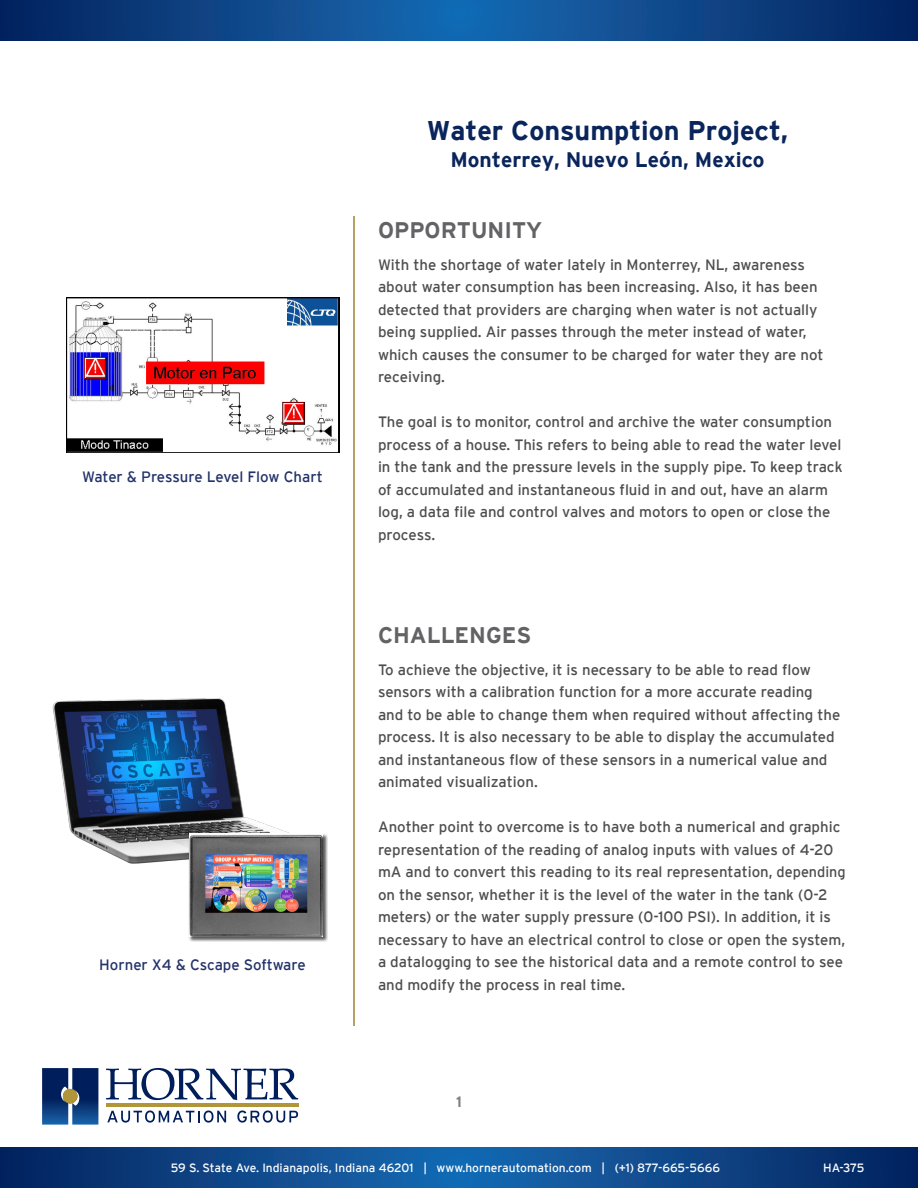
<style>
.page{position:relative;width:918px;height:1188px;background:#fff}
.page>*{position:absolute;margin:0;border:0;box-sizing:border-box;transform-origin:0 0}
.t1{font:700 27px "Interstate";color:#09255b}
.t2{font:700 22.5px "Interstate";color:#636366}
.t3{font:700 21px "Interstate";color:#09255b}
.t4{font:15px/22.5px "Interstate";color:#4d4d4f}
.t5{font:15px "Interstate";color:#22326a}
.t6{font:700 15px "Interstate";color:#7e8083}
.t7{font:12px "Interstate";color:#fff}
</style>
<div class="page">
<img style="left:66px;top:297px;width:273px;height:156px">
<svg style="left:0;top:1148px;width:918px;height:40px;background:#0d4687"></svg>
<svg style="left:0;top:0;width:918px;height:40px;background:#0d4687"></svg>
<svg style="left:106px;top:1068px;width:192px;height:32px"></svg>
<hr style="left:106px;top:1103px;width:193px;height:4px;background:#b19539">
<svg style="left:42px;top:1068px;width:56px;height:57px;background:#1c427a"></svg>
<div style="left:63px;top:1089px;width:14px;height:14px;background:#b19539;border-radius:50%"></div>
<svg style="left:107px;top:1111px;width:119px;height:12px"></svg>
<svg style="left:237px;top:1111px;width:61px;height:12px"></svg>
<hr style="left:353px;top:216px;width:2px;height:810px;background:#9d8534">
<img style="left:52px;top:698px;width:237px;height:166px">
<div style="left:188px;top:833px;width:140px;height:109px;background:#231f20;opacity:.75"></div>
<img style="left:189px;top:834px;width:134px;height:103px">
<p class="t1" style="left:427px;top:115px;width:363px">Water Consumption Project,</p>
<p class="t3" style="left:450px;top:148px;width:316px">Monterrey, Nuevo León, Mexico</p>
<p class="t5" style="left:82px;top:468px;width:242px">Water &amp; Pressure Level Flow Chart</p>
<p class="t5" style="left:99px;top:957px;width:208px">Horner X4 &amp; Cscape Software</p>
<p class="t2" style="left:378px;top:217px;width:166px">OPPORTUNITY</p>
<p class="t4" style="left:378px;top:253px;width:441px">With the shortage of water lately in Monterrey, NL, awareness about water consumption has been increasing. Also, it has been detected that providers are charging when water is not actually</p>
<p class="t4" style="left:378px;top:320px;width:447px">being supplied. Air passes through the meter instead of water, which causes the consumer to be charged for water they are not</p>
<p class="t4" style="left:378px;top:365px;width:69px">receiving.</p>
<p class="t4" style="left:378px;top:410px;width:466px">The goal is to monitor, control and archive the water consumption process of a house. This refers to being able to read the water level in the tank and the pressure levels in the supply pipe. To keep track of accumulated and instantaneous fluid in and out, have an alarm log, a data file and control valves and motors to open or close the process.</p>
<p class="t2" style="left:378px;top:623px;width:155px">CHALLENGES</p>
<p class="t4" style="left:378px;top:658px;width:464px">To achieve the objective, it is necessary to be able to read flow sensors with a calibration function for a more accurate reading and to be able to change them when required without affecting the process. It is also necessary to be able to display the accumulated and instantaneous flow of these sensors in a numerical value and animated visualization.</p>
<p class="t4" style="left:378px;top:815px;width:469px">Another point to overcome is to have both a numerical and graphic representation of the reading of analog inputs with values of 4-20 mA and to convert this reading to its real representation, depending on the sensor, whether it is the level of the water in the tank (0-2 meters) or the water supply pressure (0-100 PSI). In addition, it is necessary to have an electrical control to close or open the system, a datalogging to see the historical data and a remote control to see and modify the process in real time.</p>
<p class="t6" style="left:456px;top:1094px;width:7px">1</p>
<p class="t7" style="left:171px;top:1162px;width:551px">59 S. State Ave. Indianapolis, Indiana 46201 | www.hornerautomation.com | (+1) 877-665-5666</p>
<p class="t7" style="left:823px;top:1161px;width:43px">HA-375</p>
</div>
